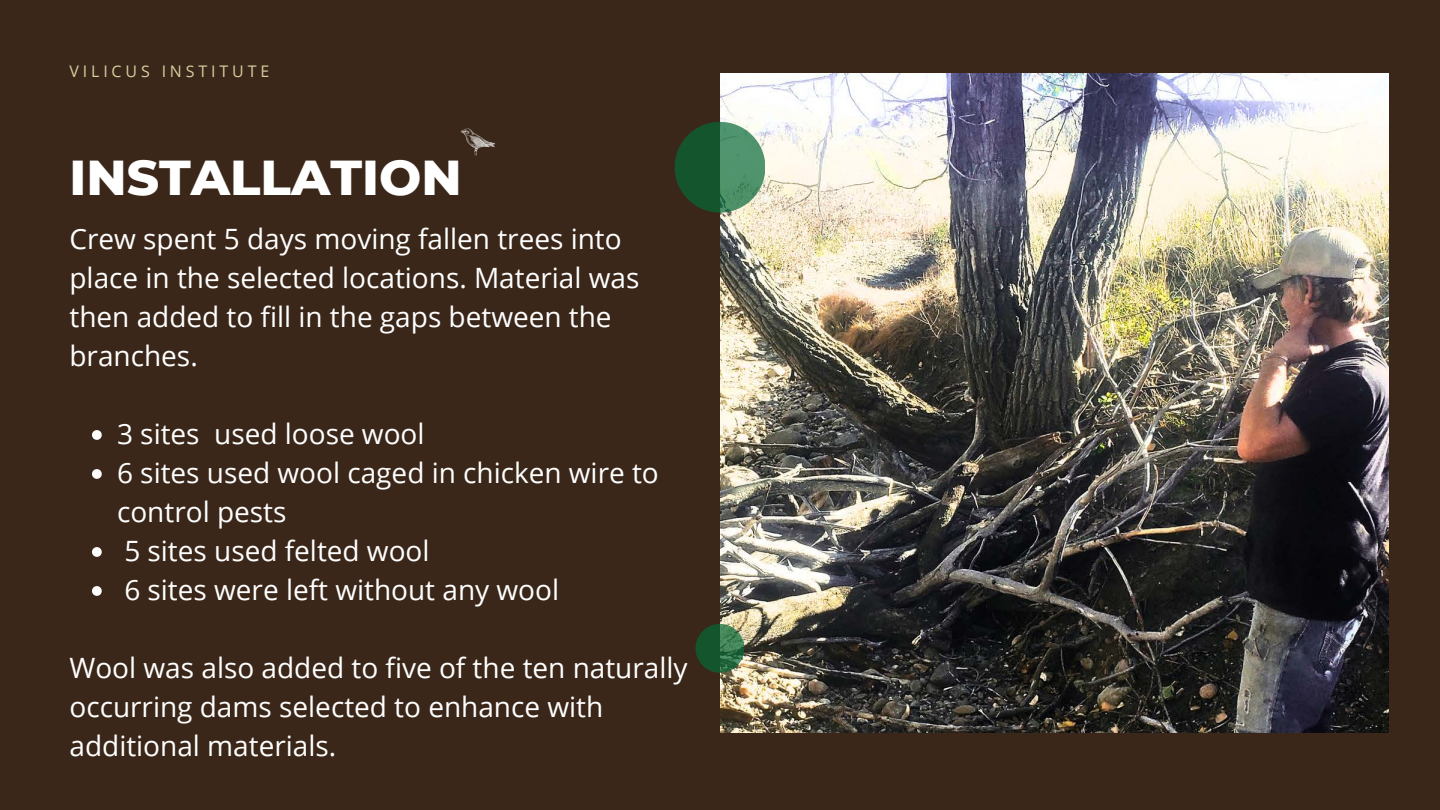
<style>
.page{position:relative;width:1440px;height:810px;background:#3a2719}
.page>*{position:absolute;margin:0;border:0;box-sizing:border-box;transform-origin:0 0}
.t1{font:800 50px "Montserrat";color:#fff}
.t2{font:28px/39px "Open Sans";color:#fff}
.t3{font:16px "Open Sans";letter-spacing:.24em;color:#d5cf9f}
</style>
<div class="page">
<img style="left:720px;top:73px;width:668px;height:660px">
<svg style="left:696px;top:624px;width:48px;height:49px;background:#26673e"></svg>
<svg style="left:675px;top:122px;width:90px;height:91px;background:#31734c"></svg>
<svg style="left:460px;top:128px;width:35px;height:28px"></svg>
<svg style="left:92px;top:430px;width:10px;height:10px"></svg>
<svg style="left:92px;top:469px;width:10px;height:10px"></svg>
<svg style="left:92px;top:547px;width:10px;height:10px"></svg>
<svg style="left:92px;top:586px;width:10px;height:10px"></svg>
<p class="t3" style="left:70px;top:60px;width:201px">VILICUS INSTITUTE</p>
<p class="t1" style="left:70px;top:146px;width:394px">INSTALLATION</p>
<p class="t2" style="left:70px;top:219px;width:572px">Crew spent 5 days moving fallen trees into place in the selected locations. Material was then added to fill in the gaps between the branches.</p>
<p class="t2" style="left:117px;top:414px;width:309px">3 sites used loose wool</p>
<h1 class="t2" style="left:117px;top:453px;width:543px">6 sites used wool caged in chicken wire to control pests</h1>
<h2 class="t2" style="left:124px;top:531px;width:307px">5 sites used felted wool</h2>
<p class="t2" style="left:124px;top:570px;width:436px">6 sites were left without any wool</p>
<p class="t2" style="left:70px;top:648px;width:620px">Wool was also added to five of the ten naturally occurring dams selected to enhance with additional materials.</p>
</div>
